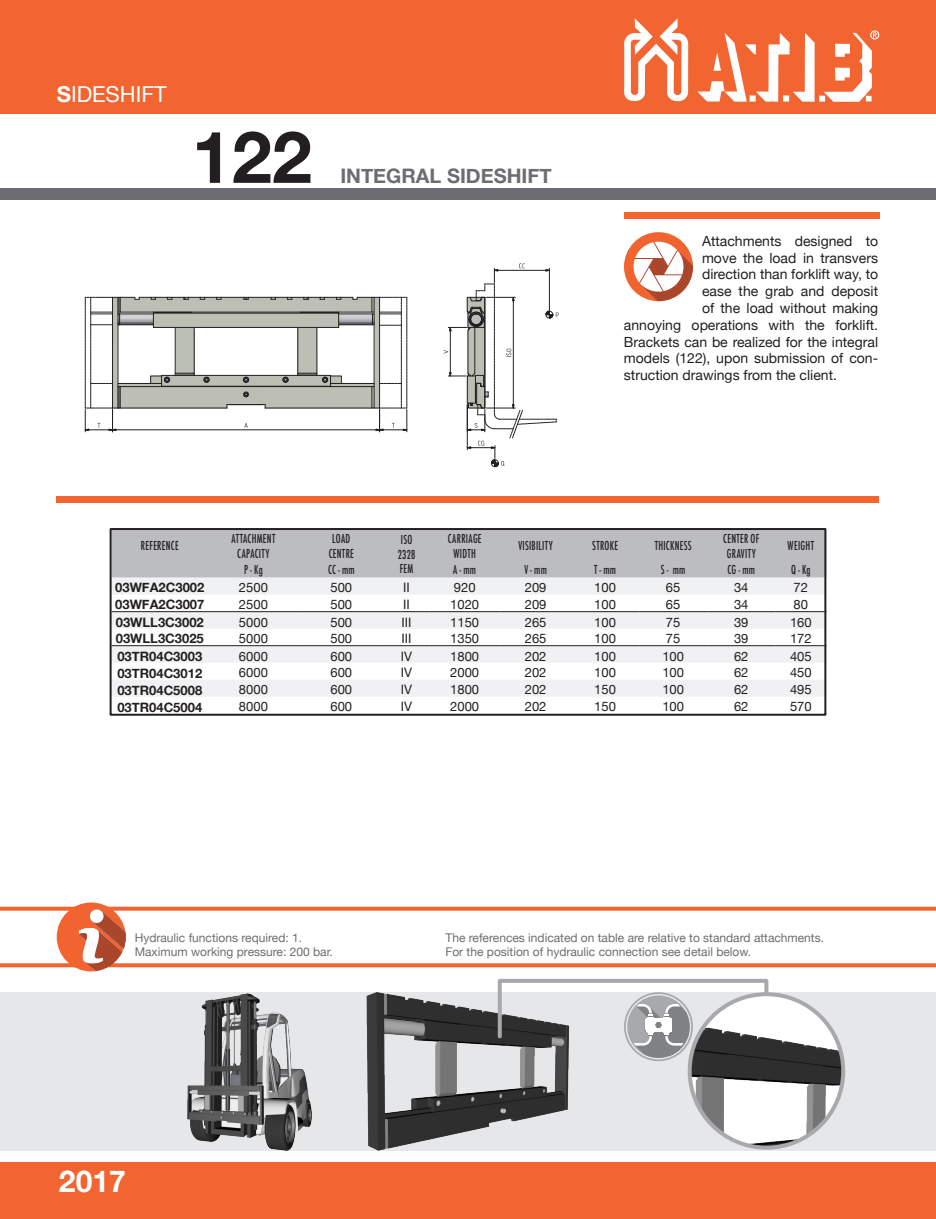
<style>
.page{position:relative;width:936px;height:1219px;background:#fff}
.page>*{position:absolute;margin:0;border:0;box-sizing:border-box;transform-origin:0 0}
.t1{font:700 72px "Helvetica Neue";color:#231f20}
.t2{font:700 30px "Helvetica Neue";color:#fff}
.t3{font:22px "Helvetica Neue";color:#fff}
.t4{font:700 20px "Helvetica Neue";color:#6c6d70}
.t5{font:14px "Helvetica Neue";color:#231f20}
.t6{font:13px "Helvetica Neue";color:#231f20}
.t7{font:700 13px "Helvetica Neue";color:#231f20}
.t8{font:12px/14px "Helvetica Neue";color:#6c6d70}
.t9{font:500 condensed 12px/14.4px "Futura";letter-spacing:.025em;color:#231f20;text-align:center;scale:.85 1}
.s1{font-weight:700}
</style>
<div class="page">
<div style="left:0;top:992px;width:935px;height:159px;background:#e6e7e9"></div>
<div style="left:0;top:188px;width:935px;height:12px;background:#6c6d70"></div>
<div style="left:0;top:1162px;width:935px;height:57px;background:#f26531"></div>
<div style="left:0;top:0;width:935px;height:113px;background:#f26531"></div>
<div style="left:57px;top:496px;width:822px;height:6px;background:#f26531"></div>
<div style="left:624px;top:213px;width:255px;height:6px;background:#f26531"></div>
<svg style="left:624px;top:232px;width:69px;height:69px"></svg>
<svg style="left:0;top:907px;width:935px;height:60px"></svg>
<svg style="left:57px;top:902px;width:69px;height:69px"></svg>
<svg style="left:624px;top:18px;width:64px;height:84px"></svg>
<svg style="left:697px;top:31px;width:182px;height:71px"></svg>
<svg style="left:689px;top:994px;width:154px;height:154px"></svg>
<img style="left:692px;top:1012px;width:151px;height:135px">
<div style="left:687px;top:992px;width:158px;height:158px;border:4px solid #a8a9ad;border-radius:50%"></div>
<img style="left:366px;top:992px;width:203px;height:159px">
<img style="left:187px;top:993px;width:125px;height:157px">
<svg style="left:495px;top:978px;width:275px;height:80px"></svg>
<svg style="left:84px;top:263px;width:475px;height:170px"></svg>
<svg style="left:85px;top:297px;width:322px;height:135px"></svg>
<svg style="left:443px;top:264px;width:115px;height:204px"></svg>
<div style="left:113px;top:531px;width:710px;height:47px;background:#bcbdc0"></div>
<svg style="left:113px;top:578px;width:710px;height:119px;fill:#f0f1f2"></svg>
<hr style="left:112px;top:611px;width:96px;height:1px;background:#231f20">
<hr style="left:208px;top:611px;width:91px;height:1px;background:#231f20">
<hr style="left:299px;top:611px;width:85px;height:1px;background:#231f20">
<hr style="left:384px;top:611px;width:45px;height:1px;background:#231f20">
<hr style="left:429px;top:611px;width:71px;height:1px;background:#231f20">
<hr style="left:500px;top:611px;width:71px;height:1px;background:#231f20">
<hr style="left:571px;top:611px;width:68px;height:1px;background:#231f20">
<hr style="left:639px;top:611px;width:68px;height:1px;background:#231f20">
<hr style="left:707px;top:611px;width:68px;height:1px;background:#231f20">
<hr style="left:775px;top:611px;width:51px;height:1px;background:#231f20">
<hr style="left:112px;top:645px;width:96px;height:1px;background:#231f20">
<hr style="left:208px;top:645px;width:91px;height:1px;background:#231f20">
<hr style="left:299px;top:645px;width:85px;height:1px;background:#231f20">
<hr style="left:384px;top:645px;width:45px;height:1px;background:#231f20">
<hr style="left:429px;top:645px;width:71px;height:1px;background:#231f20">
<hr style="left:500px;top:645px;width:71px;height:1px;background:#231f20">
<hr style="left:571px;top:645px;width:68px;height:1px;background:#231f20">
<hr style="left:639px;top:645px;width:68px;height:1px;background:#231f20">
<hr style="left:707px;top:645px;width:68px;height:1px;background:#231f20">
<hr style="left:775px;top:645px;width:51px;height:1px;background:#231f20">
<div style="left:110px;top:528px;width:716px;height:188px;border:2px solid #231f20"></div>
<h3 class="t3" style="left:57px;top:81px;width:111px"><span class="s1">S</span>IDESHIFT</h3>
<h1 class="t1" style="left:192px;top:113px;width:122px">122</h1>
<h3 class="t4" style="left:340px;top:163px;width:213px">INTEGRAL SIDESHIFT</h3>
<p class="t5" style="left:702px;top:232px;width:178px">Attachments designed to</p>
<p class="t5" style="left:702px;top:249px;width:177px">move the load in transvers</p>
<p class="t5" style="left:702px;top:266px;width:178px">direction than forklift way, to</p>
<p class="t5" style="left:702px;top:283px;width:178px">ease the grab and deposit</p>
<p class="t5" style="left:702px;top:300px;width:178px">of the load without making</p>
<p class="t5" style="left:624px;top:316px;width:255px">annoying operations with the forklift.</p>
<p class="t5" style="left:624px;top:333px;width:256px">Brackets can be realized for the integral</p>
<p class="t5" style="left:624px;top:350px;width:256px">models (122), upon submission of con-</p>
<p class="t5" style="left:624px;top:367px;width:214px">struction drawings from the client.</p>
<p class="t9" style="left:141px;top:538px;width:46px">REFERENCE</p>
<p class="t9" style="left:231px;top:531px;width:53px">ATTACHMENT<br>CAPACITY</p>
<p class="t9" style="left:328px;top:531px;width:31px">LOAD<br>CENTRE</p>
<p class="t9" style="left:398px;top:533px;width:22px;text-align:left">ISO<br>2328<br>FEM</p>
<p class="t9" style="left:448px;top:531px;width:41px">CARRIAGE<br>WIDTH</p>
<p class="t9" style="left:518px;top:538px;width:42px">VISIBILITY</p>
<p class="t9" style="left:592px;top:538px;width:32px">STROKE</p>
<p class="t9" style="left:654px;top:538px;width:45px">THICKNESS</p>
<p class="t9" style="left:723px;top:531px;width:44px;text-align:left">CENTER OF<br>GRAVITY</p>
<p class="t9" style="left:787px;top:538px;width:33px">WEIGHT</p>
<p class="t9" style="left:244px;top:562px;width:23px">P - Kg</p>
<p class="t9" style="left:328px;top:562px;width:33px">CC - mm</p>
<p class="t9" style="left:453px;top:562px;width:28px">A - mm</p>
<p class="t9" style="left:524px;top:562px;width:28px">V - mm</p>
<p class="t9" style="left:594px;top:562px;width:27px">T - mm</p>
<p class="t9" style="left:660px;top:562px;width:30px">S - mm</p>
<p class="t9" style="left:727px;top:562px;width:34px">CG - mm</p>
<p class="t9" style="left:791px;top:562px;width:24px">Q - Kg</p>
<p class="t7" style="left:115px;top:580px;width:91px">03WFA2C3002</p>
<p class="t6" style="left:239px;top:580px;width:30px">2500</p>
<p class="t6" style="left:330px;top:580px;width:23px">500</p>
<p class="t6" style="left:403px;top:580px;width:8px">II</p>
<p class="t6" style="left:454px;top:580px;width:23px">920</p>
<p class="t6" style="left:524px;top:580px;width:23px">209</p>
<p class="t6" style="left:594px;top:580px;width:23px">100</p>
<p class="t6" style="left:666px;top:580px;width:16px">65</p>
<p class="t6" style="left:734px;top:580px;width:16px">34</p>
<p class="t6" style="left:793px;top:580px;width:16px">72</p>
<p class="t7" style="left:115px;top:597px;width:91px">03WFA2C3007</p>
<p class="t6" style="left:239px;top:597px;width:30px">2500</p>
<p class="t6" style="left:330px;top:597px;width:23px">500</p>
<p class="t6" style="left:403px;top:597px;width:8px">II</p>
<p class="t6" style="left:450px;top:597px;width:30px">1020</p>
<p class="t6" style="left:524px;top:597px;width:23px">209</p>
<p class="t6" style="left:594px;top:597px;width:23px">100</p>
<p class="t6" style="left:666px;top:597px;width:16px">65</p>
<p class="t6" style="left:734px;top:597px;width:16px">34</p>
<p class="t6" style="left:793px;top:597px;width:16px">80</p>
<p class="t7" style="left:116px;top:614px;width:89px">03WLL3C3002</p>
<p class="t6" style="left:239px;top:614px;width:30px">5000</p>
<p class="t6" style="left:330px;top:614px;width:23px">500</p>
<p class="t6" style="left:401px;top:614px;width:12px">III</p>
<p class="t6" style="left:450px;top:614px;width:30px">1150</p>
<p class="t6" style="left:524px;top:614px;width:23px">265</p>
<p class="t6" style="left:594px;top:614px;width:23px">100</p>
<p class="t6" style="left:666px;top:614px;width:16px">75</p>
<p class="t6" style="left:734px;top:614px;width:16px">39</p>
<p class="t6" style="left:790px;top:614px;width:23px">160</p>
<p class="t7" style="left:116px;top:631px;width:89px">03WLL3C3025</p>
<p class="t6" style="left:239px;top:631px;width:30px">5000</p>
<p class="t6" style="left:330px;top:631px;width:23px">500</p>
<p class="t6" style="left:401px;top:631px;width:12px">III</p>
<p class="t6" style="left:450px;top:631px;width:30px">1350</p>
<p class="t6" style="left:524px;top:631px;width:23px">265</p>
<p class="t6" style="left:594px;top:631px;width:23px">100</p>
<p class="t6" style="left:666px;top:631px;width:16px">75</p>
<p class="t6" style="left:734px;top:631px;width:16px">39</p>
<p class="t6" style="left:790px;top:631px;width:23px">172</p>
<p class="t7" style="left:117px;top:648px;width:86px">03TR04C3003</p>
<p class="t6" style="left:239px;top:648px;width:30px">6000</p>
<p class="t6" style="left:330px;top:648px;width:23px">600</p>
<p class="t6" style="left:401px;top:648px;width:13px">IV</p>
<p class="t6" style="left:450px;top:648px;width:30px">1800</p>
<p class="t6" style="left:524px;top:648px;width:23px">202</p>
<p class="t6" style="left:594px;top:648px;width:23px">100</p>
<p class="t6" style="left:662px;top:648px;width:23px">100</p>
<p class="t6" style="left:734px;top:648px;width:16px">62</p>
<p class="t6" style="left:790px;top:648px;width:23px">405</p>
<p class="t7" style="left:117px;top:665px;width:86px">03TR04C3012</p>
<p class="t6" style="left:239px;top:665px;width:30px">6000</p>
<p class="t6" style="left:330px;top:665px;width:23px">600</p>
<p class="t6" style="left:401px;top:665px;width:13px">IV</p>
<p class="t6" style="left:450px;top:665px;width:30px">2000</p>
<p class="t6" style="left:524px;top:665px;width:23px">202</p>
<p class="t6" style="left:594px;top:665px;width:23px">100</p>
<p class="t6" style="left:662px;top:665px;width:23px">100</p>
<p class="t6" style="left:734px;top:665px;width:16px">62</p>
<p class="t6" style="left:790px;top:665px;width:23px">450</p>
<p class="t7" style="left:117px;top:682px;width:86px">03TR04C5008</p>
<p class="t6" style="left:239px;top:682px;width:30px">8000</p>
<p class="t6" style="left:330px;top:682px;width:23px">600</p>
<p class="t6" style="left:401px;top:682px;width:13px">IV</p>
<p class="t6" style="left:450px;top:682px;width:30px">1800</p>
<p class="t6" style="left:524px;top:682px;width:23px">202</p>
<p class="t6" style="left:594px;top:682px;width:23px">150</p>
<p class="t6" style="left:662px;top:682px;width:23px">100</p>
<p class="t6" style="left:734px;top:682px;width:16px">62</p>
<p class="t6" style="left:790px;top:682px;width:23px">495</p>
<p class="t7" style="left:117px;top:699px;width:86px">03TR04C5004</p>
<p class="t6" style="left:239px;top:699px;width:30px">8000</p>
<p class="t6" style="left:330px;top:699px;width:23px">600</p>
<p class="t6" style="left:401px;top:699px;width:13px">IV</p>
<p class="t6" style="left:450px;top:699px;width:30px">2000</p>
<p class="t6" style="left:524px;top:699px;width:23px">202</p>
<p class="t6" style="left:594px;top:699px;width:23px">150</p>
<p class="t6" style="left:662px;top:699px;width:23px">100</p>
<p class="t6" style="left:734px;top:699px;width:16px">62</p>
<p class="t6" style="left:790px;top:699px;width:23px">570</p>
<p class="t8" style="left:135px;top:930px;width:200px">Hydraulic functions required: 1.<br>Maximum working pressure: 200 bar.</p>
<p class="t8" style="left:445px;top:930px;width:380px">The references indicated on table are relative to standard attachments.<br>For the position of hydraulic connection see detail below.</p>
<h2 class="t2" style="left:59px;top:1162px;width:68px">2017</h2>
</div>
